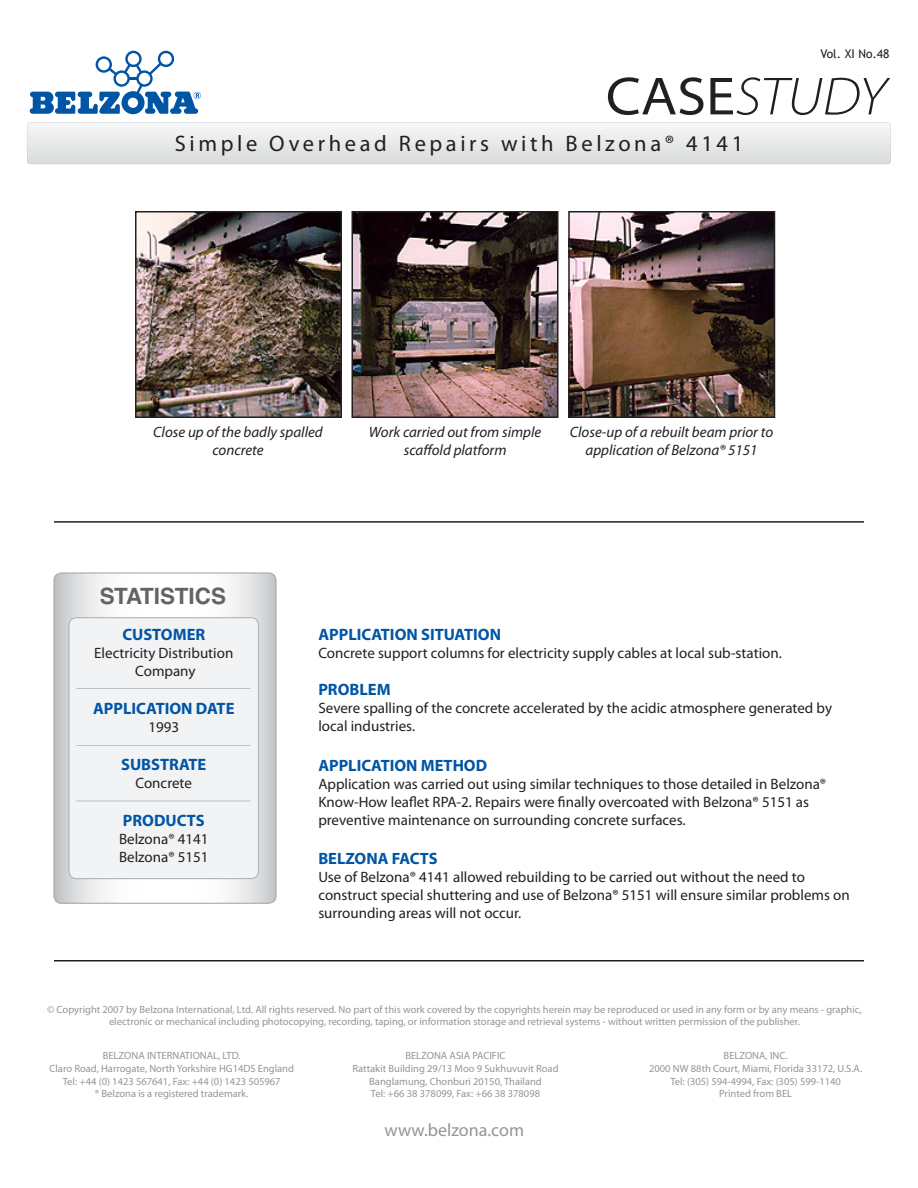
<style>
.page{position:relative;width:918px;height:1188px;background:#fff}
.page>*{position:absolute;margin:0;border:0;box-sizing:border-box;transform-origin:0 0}
.t1{font:italic 300 semi-expanded 54px "Myriad Pro";color:#231f20}
.t2{font:22.5px "Myriad Pro";letter-spacing:.16em;color:#231f20}
.t3{font:700 22.5px "Helvetica LT Std";color:#636366}
.t4{font:18px "Myriad Pro";color:#939598}
.t5{font:700 16.5px "Myriad Pro";color:#0155a5}
.t6{font:15px/18px "Myriad Pro";color:#231f20}
.t7{font:italic 15px/18px "Myriad Pro";color:#231f20;text-align:center}
.t8{font:12px "Trebuchet MS";color:#231f20}
.t9{font:10.5px/12.6px "Myriad Pro";color:#939598;text-align:center}
.s1{font-weight:400;font-style:normal}
</style>
<div class="page">
<svg style="left:55px;top:574px;width:220px;height:328px"></svg>
<div style="left:53px;top:572px;width:224px;height:332px;border:1px solid #a8a9ad;border-radius:8px"></div>
<div style="left:69px;top:618px;width:189px;height:261px;background:#f2f3f4;border-radius:8px"></div>
<div style="left:68px;top:617px;width:191px;height:262px;border:1px solid #b2b3b7;border-radius:8px"></div>
<hr style="left:76px;top:688px;width:174px;height:1px;background:#bcbdc0">
<hr style="left:76px;top:745px;width:174px;height:1px;background:#bcbdc0">
<hr style="left:76px;top:801px;width:174px;height:1px;background:#bcbdc0">
<svg style="left:27px;top:123px;width:864px;height:41px"></svg>
<img style="left:138px;top:214px;width:201px;height:201px">
<div style="left:135px;top:211px;width:207px;height:207px;border:2px solid #231f20"></div>
<img style="left:354px;top:214px;width:201px;height:201px">
<div style="left:351px;top:211px;width:207px;height:207px;border:2px solid #231f20"></div>
<img style="left:571px;top:214px;width:201px;height:201px">
<div style="left:568px;top:211px;width:207px;height:207px;border:2px solid #231f20"></div>
<svg style="left:30px;top:51px;width:171px;height:63px"></svg>
<hr style="left:54px;top:521px;width:810px;height:2px;background:#231f20">
<hr style="left:54px;top:960px;width:810px;height:2px;background:#231f20">
<p class="t8" style="left:820px;top:47px;width:70px">Vol. XI No.48</p>
<p class="t1" style="left:606px;top:68px;width:282px"><span class="s1">CASE</span>STUDY</p>
<p class="t2" style="left:175px;top:130px;width:570px">Simple Overhead Repairs with Belzona® 4141</p>
<p class="t7" style="left:153px;top:423px;width:171px">Close up of the badly spalled concrete</p>
<p class="t7" style="left:369px;top:423px;width:174px">Work carried out from simple scaffold platform</p>
<p class="t7" style="left:570px;top:423px;width:205px">Close-up of a rebuilt beam prior to application of Belzona® 5151</p>
<p class="t3" style="left:100px;top:582px;width:128px">STATISTICS</p>
<p class="t5" style="left:122px;top:624px;width:84px">CUSTOMER</p>
<p class="t6" style="left:94px;top:644px;width:141px">Electricity Distribution</p>
<p class="t6" style="left:135px;top:662px;width:62px">Company</p>
<p class="t5" style="left:93px;top:698px;width:143px">APPLICATION DATE</p>
<p class="t6" style="left:148px;top:718px;width:32px">1993</p>
<p class="t5" style="left:121px;top:754px;width:87px">SUBSTRATE</p>
<p class="t6" style="left:136px;top:774px;width:58px">Concrete</p>
<p class="t5" style="left:123px;top:809px;width:83px">PRODUCTS</p>
<p class="t6" style="left:119px;top:829px;width:91px">Belzona® 4141<br>Belzona® 5151</p>
<p class="t5" style="left:318px;top:623px;width:184px">APPLICATION SITUATION</p>
<p class="t6" style="left:318px;top:643px;width:465px">Concrete support columns for electricity supply cables at local sub-station.</p>
<p class="t5" style="left:318px;top:679px;width:74px">PROBLEM</p>
<p class="t6" style="left:318px;top:699px;width:515px">Severe spalling of the concrete accelerated by the acidic atmosphere generated by local industries.</p>
<p class="t5" style="left:318px;top:755px;width:170px">APPLICATION METHOD</p>
<p class="t6" style="left:318px;top:775px;width:509px">Application was carried out using similar techniques to those detailed in Belzona®<br>Know-How leaflet RPA-2. Repairs were finally overcoated with Belzona® 5151 as preventive maintenance on surrounding concrete surfaces.</p>
<p class="t5" style="left:318px;top:848px;width:121px">BELZONA FACTS</p>
<p class="t6" style="left:318px;top:868px;width:533px">Use of Belzona® 4141 allowed rebuilding to be carried out without the need to construct special shuttering and use of Belzona® 5151 will ensure similar problems on surrounding areas will not occur.</p>
<p class="t9" style="left:47px;top:1003px;width:816px">© Copyright 2007 by Belzona International, Ltd. All rights reserved. No part of this work covered by the copyrights herein may be reproduced or used in any form or by any means - graphic, electronic or mechanical including photocopying, recording, taping, or information storage and retrieval systems - without written permission of the publisher.</p>
<p class="t9" style="left:103px;top:1049px;width:139px">BELZONA INTERNATIONAL, LTD.</p>
<p class="t9" style="left:49px;top:1062px;width:246px">Claro Road, Harrogate, North Yorkshire HG14DS England</p>
<p class="t9" style="left:63px;top:1075px;width:219px">Tel: +44 (0) 1423 567641, Fax: +44 (0) 1423 505967</p>
<p class="t9" style="left:95px;top:1087px;width:155px">® Belzona is a registered trademark.</p>
<p class="t9" style="left:352px;top:1049px;width:208px">BELZONA ASIA PACIFIC<br>Rattakit Building 29/13 Moo 9 Sukhuvuvit Road</p>
<p class="t9" style="left:369px;top:1075px;width:174px;text-align:left">Banglamung, Chonburi 20150, Thailand<br>Tel: +66 38 378099, Fax: +66 38 378098</p>
<p class="t4" style="left:385px;top:1119px;width:141px">www.belzona.com</p>
<p class="t9" style="left:724px;top:1049px;width:66px">BELZONA, INC.</p>
<p class="t9" style="left:649px;top:1062px;width:215px">2000 NW 88th Court, Miami, Florida 33172, U.S.A.</p>
<p class="t9" style="left:670px;top:1075px;width:172px">Tel: (305) 594-4994, Fax: (305) 599-1140</p>
<p class="t9" style="left:719px;top:1087px;width:74px">Printed from BEL</p>
</div>
